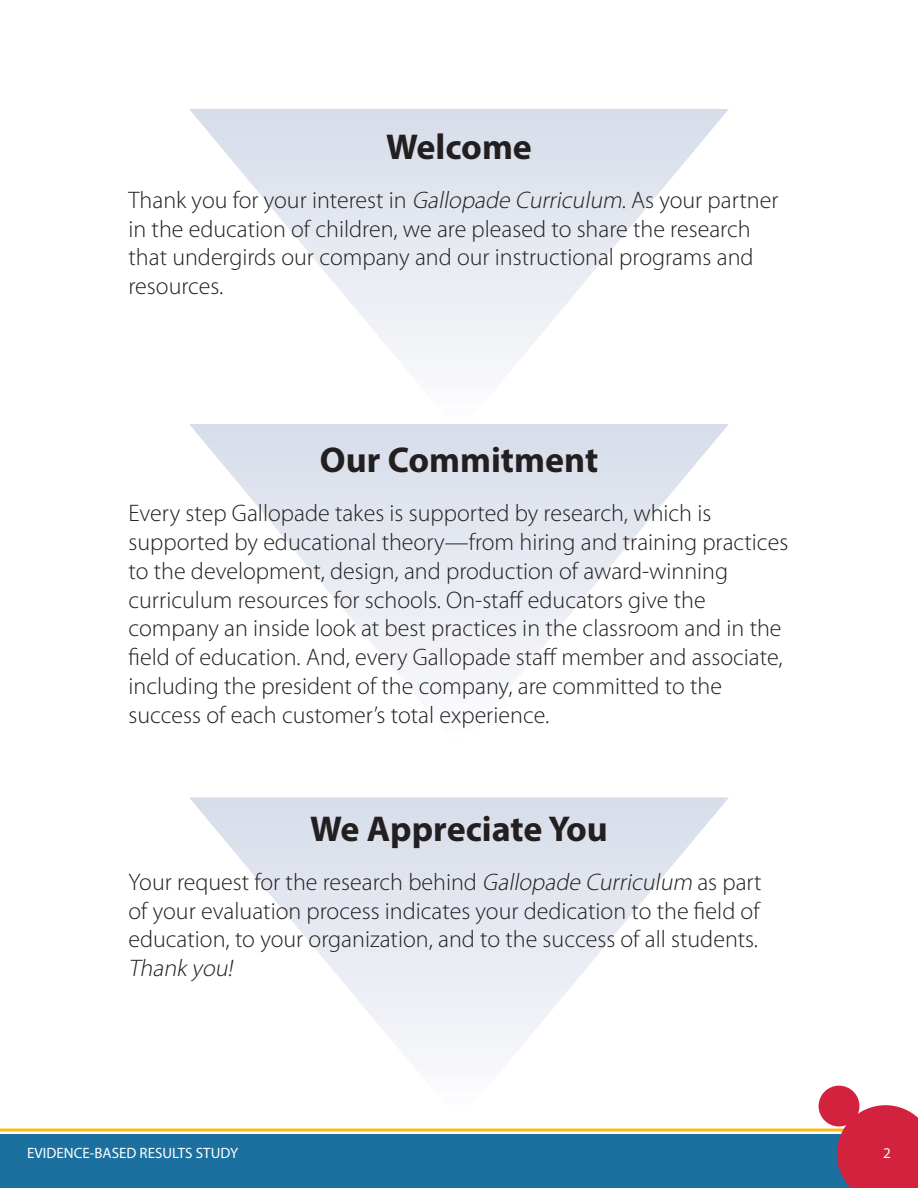
<style>
.page{position:relative;width:918px;height:1188px;background:#fff}
.page>*{position:absolute;margin:0;border:0;box-sizing:border-box;transform-origin:0 0}
.t1{font:700 36px "Myriad Pro";color:#231f20}
.t2{font:300 24px/28.8px "Myriad Pro";color:#231f20}
.t3{font:italic 300 24px "Myriad Pro";color:#231f20}
.t4{font:15px "Myriad Pro";color:#fff}
.s1{font-style:italic}
</style>
<div class="page">
<svg style="left:189px;top:109px;width:540px;height:255px"></svg>
<svg style="left:189px;top:424px;width:540px;height:255px"></svg>
<svg style="left:189px;top:797px;width:540px;height:255px"></svg>
<div style="left:0;top:1134px;width:918px;height:54px;background:#1b70a0"></div>
<hr style="left:0;top:1129px;width:918px;height:3px;background:#fdb913">
<svg style="left:837px;top:1105px;width:81px;height:83px;background:#ce2c47"></svg>
<div style="left:819px;top:1086px;width:40px;height:40px;background:#d2223e;border-radius:50%"></div>
<h1 class="t1" style="left:386px;top:123px;width:147px">Welcome</h1>
<p class="t2" style="left:129px;top:186px;width:651px">Thank you for your interest in <span class="s1">Gallopade Curriculum</span>. As your partner in the education of children, we are pleased to share the research that undergirds our company and our instructional programs and resources.</p>
<h1 class="t1" style="left:320px;top:436px;width:280px">Our Commitment</h1>
<p class="t2" style="left:129px;top:499px;width:661px">Every step Gallopade takes is supported by research, which is supported by educational theory—from hiring and training practices to the development, design, and production of award-winning curriculum resources for schools. On-staff educators give the company an inside look at best practices in the classroom and in the field of education. And, every Gallopade staff member and associate, including the president of the company, are committed to the success of each customer’s total experience.</p>
<h1 class="t1" style="left:310px;top:805px;width:299px">We Appreciate You</h1>
<p class="t2" style="left:129px;top:868px;width:635px;text-align:justify">Your request for the research behind <span class="s1">Gallopade Curriculum</span> as part of your evaluation process indicates your dedication to the field of education, to your organization, and to the success of all students.</p>
<p class="t3" style="left:129px;top:955px;width:110px">Thank you!</p>
<p class="t4" style="left:27px;top:1144px;width:213px">EVIDENCE-BASED RESULTS STUDY</p>
<p class="t4" style="left:883px;top:1144px;width:9px">2</p>
</div>
